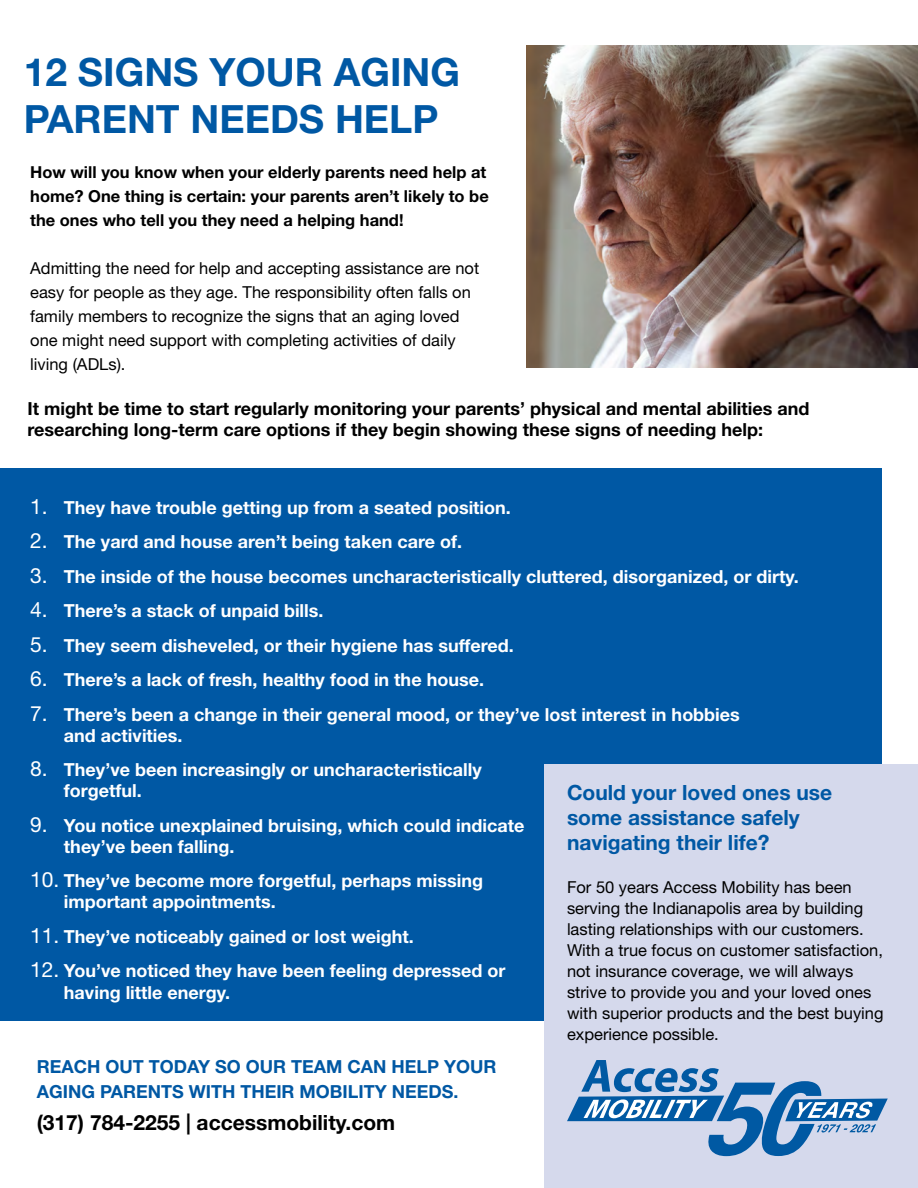
<style>
.page{position:relative;width:918px;height:1188px;background:#fff}
.page>*{position:absolute;margin:0;border:0;box-sizing:border-box;transform-origin:0 0}
.t1{font:700 39px/46.8px "Helvetica Neue LT Std";color:#0058a4}
.t2{font:700 21px/25.2px "Helvetica Neue LT Std";color:#0058a4}
.t3{font:700 21px "Helvetica Neue LT Std";color:#000}
.t4{font:700 18px/21px "Helvetica Neue LT Std";color:#fff}
.t5{font:700 18px/21px "Helvetica Neue LT Std";color:#000}
.t6{font:700 18px/25.5px "Helvetica Neue LT Std";color:#0058a4}
.t7{font:16.5px/21px "Helvetica Neue LT Std";color:#000}
.t8{font:700 16.5px/24px "Helvetica Neue LT Std";color:#000}
.s1{font-weight:400;font-size:21px}
</style>
<div class="page">
<div style="left:0;top:468px;width:881px;height:553px;background:#0058a4"></div>
<img style="left:526px;top:45px;width:392px;height:322px">
<div style="left:544px;top:764px;width:374px;height:424px;background:#d5d9ec"></div>
<svg style="left:567px;top:1060px;width:321px;height:96px"></svg>
<h1 class="t1" style="left:24px;top:48px;width:438px">12 SIGNS YOUR AGING<br>PARENT NEEDS HELP</h1>
<p class="t8" style="left:30px;top:160px;width:460px">How will you know when your elderly parents need help at home? One thing is certain: your parents aren’t likely to be the ones who tell you they need a helping hand!</p>
<p class="t7" style="left:30px;top:256px;width:450px;line-height:24px">Admitting the need for help and accepting assistance are not easy for people as they age. The responsibility often falls on family members to recognize the signs that an aging loved one might need support with completing activities of daily living (ADLs).</p>
<p class="t5" style="left:28px;top:398px;width:784px">It might be time to start regularly monitoring your parents’ physical and mental abilities and researching long-term care options if they begin showing these signs of needing help:</p>
<p class="t4" style="left:30px;top:496px;width:482px"><span class="s1">1.</span> They have trouble getting up from a seated position.</p>
<p class="t4" style="left:30px;top:531px;width:433px"><span class="s1">2.</span> The yard and house aren’t being taken care of.</p>
<p class="t4" style="left:30px;top:565px;width:770px"><span class="s1">3.</span> The inside of the house becomes uncharacteristically cluttered, disorganized, or dirty.</p>
<p class="t4" style="left:30px;top:600px;width:295px"><span class="s1">4.</span> There’s a stack of unpaid bills.</p>
<p class="t4" style="left:30px;top:634px;width:485px"><span class="s1">5.</span> They seem disheveled, or their hygiene has suffered.</p>
<p class="t4" style="left:30px;top:669px;width:455px"><span class="s1">6.</span> There’s a lack of fresh, healthy food in the house.</p>
<p class="t4" style="left:64px;top:703px;width:677px;text-indent:-34px"><span class="s1">7.</span> There’s been a change in their general mood, or they’ve lost interest in hobbies and activities.</p>
<p class="t4" style="left:64px;top:759px;width:419px;text-indent:-34px"><span class="s1">8.</span> They’ve been increasingly or uncharacteristically forgetful.</p>
<p class="t4" style="left:64px;top:814px;width:462px;text-indent:-34px"><span class="s1">9.</span> You notice unexplained bruising, which could indicate they’ve been falling.</p>
<p class="t4" style="left:64px;top:870px;width:421px;text-indent:-34px"><span class="s1">10.</span> They’ve become more forgetful, perhaps missing important appointments.</p>
<p class="t4" style="left:30px;top:925px;width:385px"><span class="s1">11.</span> They’ve noticeably gained or lost weight.</p>
<p class="t4" style="left:64px;top:959px;width:443px;line-height:21.6px;text-indent:-34px"><span class="s1">12.</span> You’ve noticed they have been feeling depressed or having little energy.</p>
<p class="t2" style="left:567px;top:779px;width:267px">Could your loved ones use some assistance safely navigating their life?</p>
<p class="t7" style="left:567px;top:876px;width:318px">For 50 years Access Mobility has been serving the Indianapolis area by building lasting relationships with our customers.<br>With a true focus on customer satisfaction, not insurance coverage, we will always strive to provide you and your loved ones with superior products and the best buying experience possible.</p>
<p class="t6" style="left:37px;top:1053px;width:461px">REACH OUT TODAY SO OUR TEAM CAN HELP YOUR<br>AGING PARENTS WITH THEIR MOBILITY NEEDS.</p>
<p class="t3" style="left:37px;top:1110px;width:360px">(317) 784-2255 | accessmobility.com</p>
</div>
